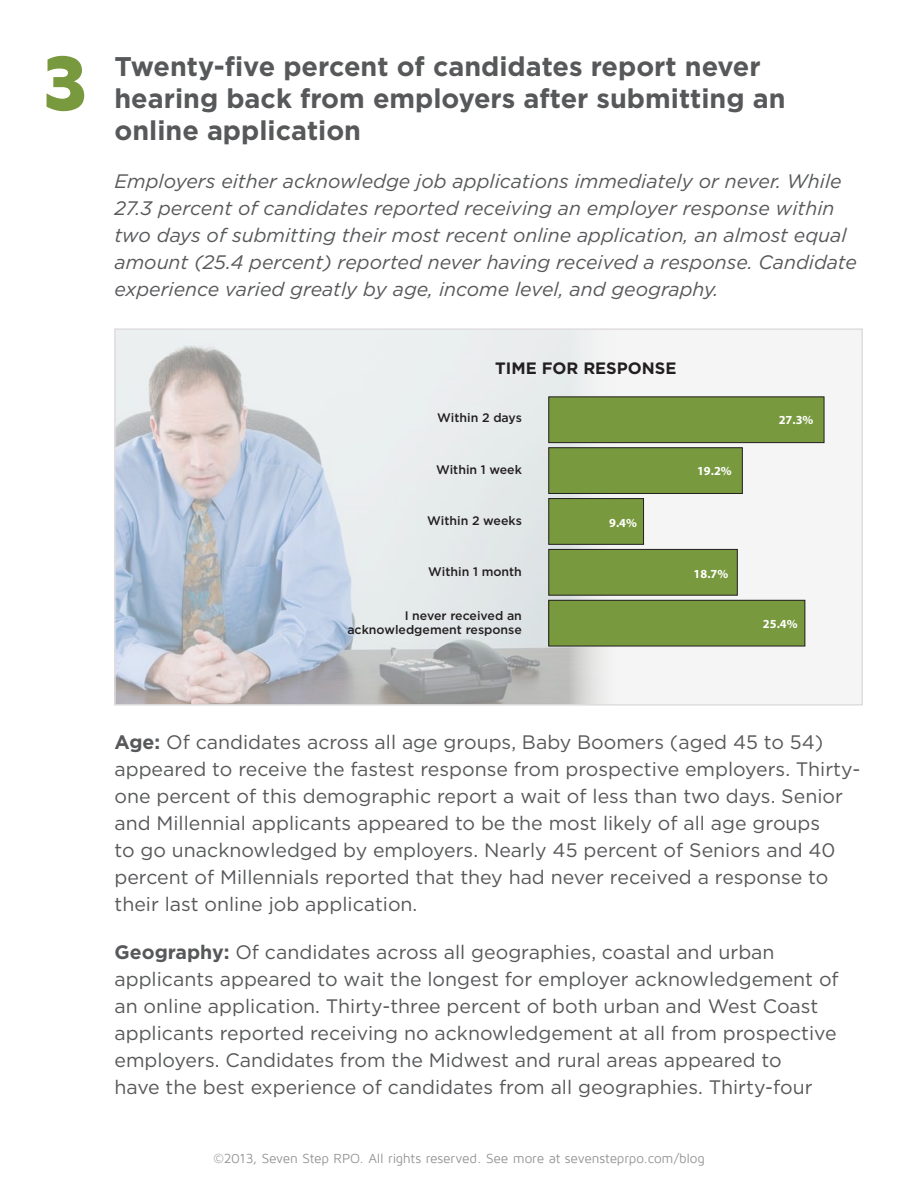
<style>
.page{position:relative;width:918px;height:1188px;background:#fff}
.page>*{position:absolute;margin:0;border:0;box-sizing:border-box;transform-origin:0 0}
.t1{font:900 81px "Maven Pro";color:#78993d}
.t2{font:700 27px/32.4px "Gotham";color:#57585a}
.t3{font:19.5px/27px "Gotham";color:#57585a}
.t4{font:italic 19.5px/27px "Gotham";color:#57585a}
.t5{font:700 16.5px "Gotham";color:#231f20}
.t6{font:13.5px "Maven Pro";letter-spacing:-.015em;color:#959595}
.t7{font:500 12.3px/14.9px "Gotham";color:#231f20;text-align:right}
.t8{font:700 12.3px "Myriad Pro";color:#fff}
.s1{font-weight:700}
</style>
<div class="page">
<div style="left:115px;top:329px;width:747px;height:376px;background:#f5f5f5"></div>
<img style="left:117px;top:331px;width:506px;height:372px">
<div style="left:114px;top:328px;width:749px;height:378px;border:2px solid #dfddde"></div>
<div style="left:549px;top:600px;width:256px;height:46px;background:#78993d"></div>
<div style="left:549px;top:600px;width:256px;height:46px;border:1px solid #231f20"></div>
<div style="left:549px;top:549px;width:188px;height:46px;background:#78993d;border:1px solid #231f20"></div>
<div style="left:549px;top:498px;width:95px;height:47px;background:#78993d;border:1px solid #231f20"></div>
<div style="left:549px;top:448px;width:194px;height:46px;background:#78993d;border:1px solid #231f20"></div>
<div style="left:549px;top:397px;width:275px;height:46px;background:#78993d;border:1px solid #231f20"></div>
<p class="t1" style="left:41px;top:40px;width:50px">3</p>
<p class="t2" style="left:114px;top:50px;width:673px">Twenty-five percent of candidates report never hearing back from employers after submitting an online application</p>
<p class="t4" style="left:114px;top:168px;width:744px">Employers either acknowledge job applications immediately or never. While 27.3 percent of candidates reported receiving an employer response within two days of submitting their most recent online application, an almost equal amount (25.4 percent) reported never having received a response. Candidate experience varied greatly by age, income level, and geography.</p>
<p class="t5" style="left:495px;top:357px;width:183px">TIME FOR RESPONSE</p>
<p class="t7" style="left:437px;top:411px;width:86px">Within 2 days</p>
<p class="t7" style="left:436px;top:462px;width:87px">Within 1 week</p>
<p class="t7" style="left:427px;top:513px;width:96px">Within 2 weeks</p>
<p class="t7" style="left:428px;top:564px;width:95px">Within 1 month</p>
<p class="t7" style="left:347px;top:608px;width:176px">I never received an acknowledgement response</p>
<p class="t8" style="left:609px;top:515px;width:29px">9.4%</p>
<p class="t8" style="left:697px;top:463px;width:36px">19.2%</p>
<p class="t8" style="left:694px;top:566px;width:36px">18.7%</p>
<p class="t8" style="left:779px;top:412px;width:36px">27.3%</p>
<p class="t8" style="left:763px;top:616px;width:36px">25.4%</p>
<p class="t3" style="left:114px;top:729px;width:747px"><span class="s1">Age:</span> Of candidates across all age groups, Baby Boomers (aged 45 to 54) appeared to receive the fastest response from prospective employers. Thirty&shy;one percent of this demographic report a wait of less than two days. Senior and Millennial applicants appeared to be the most likely of all age groups<br>to go unacknowledged by employers. Nearly 45 percent of Seniors and 40 percent of Millennials reported that they had never received a response to their last online job application.</p>
<p class="t3" style="left:114px;top:939px;width:726px"><span class="s1">Geography:</span> Of candidates across all geographies, coastal and urban applicants appeared to wait the longest for employer acknowledgement of an online application. Thirty-three percent of both urban and West Coast applicants reported receiving no acknowledgement at all from prospective employers. Candidates from the Midwest and rural areas appeared to<br>have the best experience of candidates from all geographies. Thirty-four</p>
<p class="t6" style="left:213px;top:1151px;width:493px">©2013, Seven Step RPO. All rights reserved. See more at sevensteprpo.com/blog</p>
</div>
